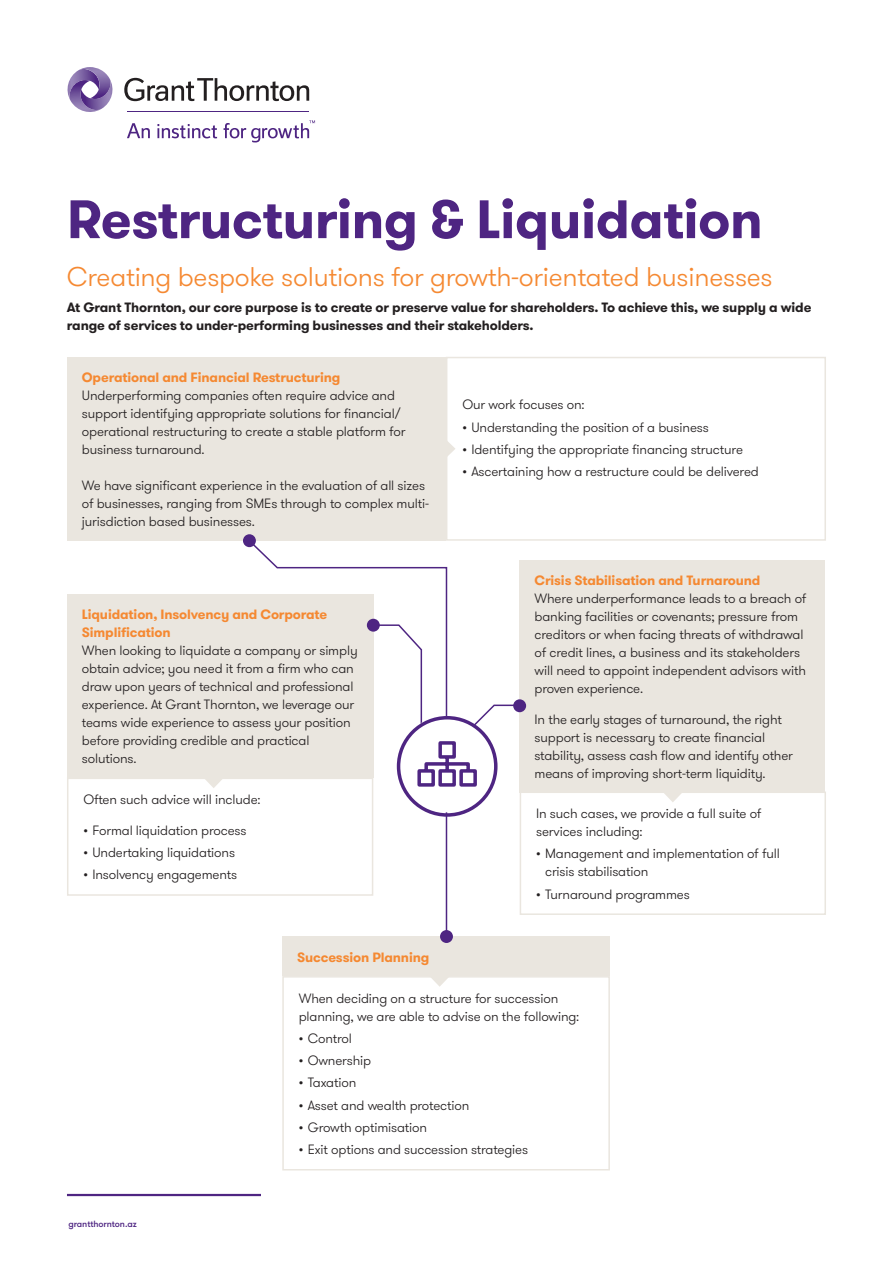
<style>
.page{position:relative;width:893px;height:1263px;background:#fff}
.page>*{position:absolute;margin:0;border:0;box-sizing:border-box;transform-origin:0 0}
._02_Headline_two_Bol{font:700 54px "GT Walsheim Pro";letter-spacing:-.01em;color:#4e2582}
._03_Headline_three_L{font:300 27px "GT Walsheim Pro";letter-spacing:-.01em;color:#f58932}
._11_Body_text{font:300 13.5px/18px "GT Walsheim Pro";letter-spacing:-.01em;color:#231f20}
._11_Body_text-2{font:700 13.5px/18px "GT Walsheim Pro";letter-spacing:-.01em;color:#231f20}
._11_Body_text-3{font:700 13.5px "GT Walsheim Pro";letter-spacing:-.01em;color:#f58932}
.fine_print___text{font:500 9px "GT Walsheim Pro";letter-spacing:-.01em;color:#4e2582}
.s1{font-weight:700;color:#f58932}
</style>
<div class="page">
<svg style="left:124px;top:78px;width:185px;height:23px"></svg>
<svg style="left:127px;top:123px;width:23px;height:15px"></svg>
<svg style="left:157px;top:124px;width:60px;height:14px"></svg>
<svg style="left:224px;top:120px;width:91px;height:22px"></svg>
<hr style="left:128px;top:112px;width:181px;height:1px;background:#4e2582">
<svg style="left:67px;top:67px;width:46px;height:45px"></svg>
<div style="left:282px;top:936px;width:328px;height:40px;background:#eae6df"></div>
<div style="left:282px;top:976px;width:328px;height:194px;border:2px solid #eae6df"></div>
<svg style="left:424px;top:976px;width:32px;height:11px"></svg>
<div style="left:440px;top:930px;width:13px;height:13px;background:#4e2582;border-radius:50%"></div>
<hr style="left:446px;top:798px;width:1px;height:138px;background:#4e2582">
<div style="left:520px;top:560px;width:305px;height:233px;background:#eae6df"></div>
<div style="left:520px;top:791px;width:306px;height:124px;border:2px solid #eae6df"></div>
<svg style="left:657px;top:791px;width:32px;height:11px"></svg>
<div style="left:67px;top:357px;width:379px;height:184px;background:#eae6df"></div>
<div style="left:446px;top:357px;width:380px;height:184px;border:2px solid #eae6df"></div>
<svg style="left:446px;top:433px;width:9px;height:32px"></svg>
<div style="left:67px;top:594px;width:306px;height:184px;background:#eae6df"></div>
<div style="left:67px;top:777px;width:306px;height:119px;border:2px solid #eae6df"></div>
<svg style="left:198px;top:777px;width:32px;height:11px"></svg>
<div style="left:243px;top:534px;width:13px;height:13px;background:#4e2582;border-radius:50%"></div>
<div style="left:513px;top:699px;width:13px;height:13px;background:#4e2582;border-radius:50%"></div>
<svg style="left:247px;top:539px;width:201px;height:244px"></svg>
<svg style="left:372px;top:624px;width:149px;height:193px"></svg>
<hr style="left:67px;top:1194px;width:194px;height:2px;background:#4e2582">
<p class="_02_Headline_two_Bol" style="left:67px;top:184px;width:697px">Restructuring &amp; Liquidation</p>
<p class="_03_Headline_three_L" style="left:67px;top:260px;width:707px">Creating bespoke solutions for growth-orientated businesses</p>
<p class="_11_Body_text-2" style="left:67px;top:299px;width:746px">At Grant Thornton, our core purpose is to create or preserve value for shareholders. To achieve this, we supply a wide range of services to under-performing businesses and their stakeholders.</p>
<p class="_11_Body_text" style="left:82px;top:368px;width:325px"><span class="s1">Operational and Financial Restructuring </span>Underperforming companies often require advice and support identifying appropriate solutions for financial/ operational restructuring to create a stable platform for business turnaround.</p>
<p class="_11_Body_text" style="left:82px;top:476px;width:349px">We have significant experience in the evaluation of all sizes of businesses, ranging from SMEs through to complex multi&shy;jurisdiction based businesses.</p>
<p class="_11_Body_text" style="left:462px;top:396px;width:124px">Our work focuses on:</p>
<p class="_11_Body_text" style="left:462px;top:418px;width:248px">• Understanding the position of a business</p>
<p class="_11_Body_text" style="left:462px;top:440px;width:282px">• Identifying the appropriate financing structure</p>
<p class="_11_Body_text" style="left:462px;top:463px;width:298px">• Ascertaining how a restructure could be delivered</p>
<p class="_11_Body_text-3" style="left:82px;top:605px;width:247px">Liquidation, Insolvency and Corporate</p>
<p class="_11_Body_text-3" style="left:82px;top:623px;width:90px">Simplification</p>
<p class="_11_Body_text" style="left:82px;top:642px;width:277px">When looking to liquidate a company or simply obtain advice; you need it from a firm who can draw upon years of technical and professional experience. At Grant Thornton, we leverage our teams wide experience to assess your position before providing credible and practical solutions.</p>
<p class="_11_Body_text" style="left:83px;top:791px;width:179px">Often such advice will include:</p>
<p class="_11_Body_text" style="left:83px;top:821px;width:165px">• Formal liquidation process</p>
<p class="_11_Body_text" style="left:83px;top:844px;width:153px">• Undertaking liquidations</p>
<p class="_11_Body_text" style="left:83px;top:866px;width:155px">• Insolvency engagements</p>
<p class="_11_Body_text-3" style="left:535px;top:571px;width:227px">Crisis Stabilisation and Turnaround</p>
<p class="_11_Body_text" style="left:535px;top:590px;width:273px">Where underperformance leads to a breach of banking facilities or covenants; pressure from creditors or when facing threats of withdrawal of credit lines, a business and its stakeholders will need to appoint independent advisors with proven experience.</p>
<p class="_11_Body_text" style="left:535px;top:710px;width:260px">In the early stages of turnaround, the right support is necessary to create financial stability, assess cash flow and identify other means of improving short-term liquidity.</p>
<p class="_11_Body_text" style="left:536px;top:805px;width:227px">In such cases, we provide a full suite of services including:</p>
<p class="_11_Body_text" style="left:545px;top:845px;width:236px;text-indent:-9px">• Management and implementation of full crisis stabilisation</p>
<p class="_11_Body_text" style="left:536px;top:885px;width:155px">• Turnaround programmes</p>
<p class="fine_print___text" style="left:68px;top:1218px;width:70px">grantthornton.az</p>
<p class="_11_Body_text-3" style="left:297px;top:948px;width:134px">Succession Planning</p>
<p class="_11_Body_text" style="left:299px;top:989px;width:282px">When deciding on a structure for succession planning, we are able to advise on the following:</p>
<p class="_11_Body_text" style="left:299px;top:1029px;width:55px">• Control</p>
<p class="_11_Body_text" style="left:299px;top:1052px;width:74px">• Ownership</p>
<p class="_11_Body_text" style="left:299px;top:1074px;width:59px">• Taxation</p>
<p class="_11_Body_text" style="left:299px;top:1096px;width:172px">• Asset and wealth protection</p>
<p class="_11_Body_text" style="left:299px;top:1118px;width:130px">• Growth optimisation</p>
<p class="_11_Body_text" style="left:299px;top:1141px;width:231px">• Exit options and succession strategies</p>
</div>
